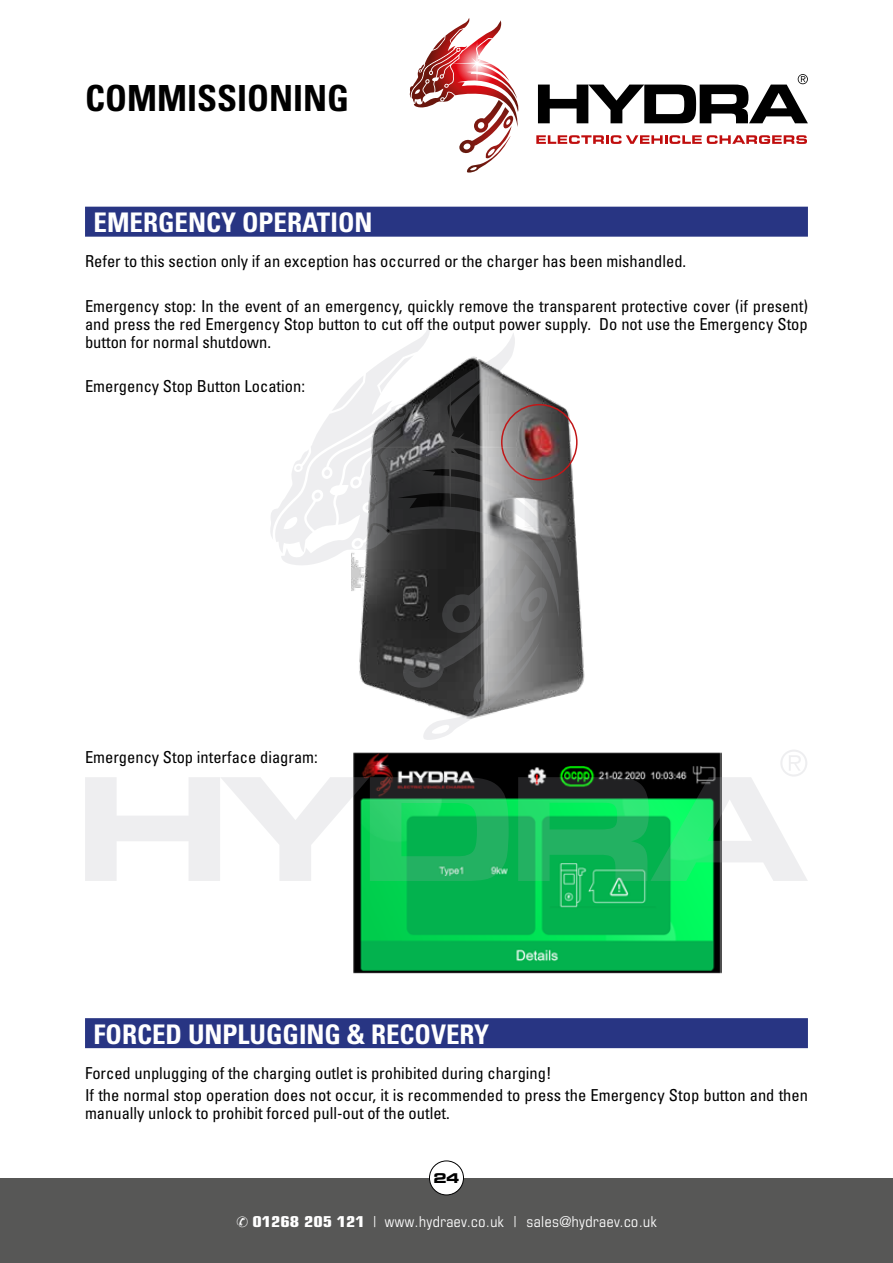
<style>
.page{position:relative;width:893px;height:1263px;background:#fff}
.page>*{position:absolute;margin:0;border:0;box-sizing:border-box;transform-origin:0 0}
.t1{font:700 condensed 36px "Univers LT Std";color:#000}
.t2{font:700 condensed 27px "Univers LT Std";color:#fff}
.t3{font:condensed 16.5px/18px "Univers LT Std";color:#000;text-align:justify}
.t4{font:condensed 15px "Eurostile LT Std";letter-spacing:.03em;color:#fff}
.t5{font:13.5px "Eurostile LT Std Bold Ex 2";color:#000}
.s1{font-weight:700}
</style>
<div class="page">
<div style="left:0;top:1178px;width:893px;height:85px;background:#575756"></div>
<div style="left:429px;top:1161px;width:34px;height:34px;background:#fff;border-radius:50%"></div>
<div style="left:429px;top:1160px;width:35px;height:35px;border:1px solid #000;border-radius:50%"></div>
<svg style="left:410px;top:18px;width:109px;height:155px"></svg>
<svg style="left:536px;top:135px;width:271px;height:9px"></svg>
<svg style="left:538px;top:74px;width:270px;height:49px"></svg>
<div style="left:85px;top:207px;width:723px;height:30px;background:#283583"></div>
<div style="left:85px;top:1018px;width:723px;height:30px;background:#283583"></div>
<img style="left:352px;top:354px;width:233px;height:345px">
<div style="left:501px;top:404px;width:77px;height:76px;border:2px solid #c11718;border-radius:50%"></div>
<img style="left:353px;top:752px;width:369px;height:221px">
<svg style="left:270px;top:327px;width:214px;height:239px"></svg>
<svg style="left:402px;top:545px;width:146px;height:195px;background:#787879"></svg>
<svg style="left:372px;top:385px;width:148px;height:126px;background:#676667"></svg>
<svg style="left:85px;top:777px;width:424px;height:104px"></svg>
<svg style="left:518px;top:750px;width:290px;height:131px"></svg>
<h1 class="t1" style="left:85px;top:76px;width:266px">COMMISSIONING</h1>
<h2 class="t2" style="left:94px;top:206px;width:280px">EMERGENCY OPERATION</h2>
<p class="t3" style="left:85px;top:252px;width:603px">Refer to this section only if an exception has occurred or the charger has been mishandled.</p>
<p class="t3" style="left:85px;top:297px;width:724px">Emergency stop: In the event of an emergency, quickly remove the transparent protective cover (if present) and press the red Emergency Stop button to cut off the output power supply. Do not use the Emergency Stop button for normal shutdown.</p>
<p class="t3" style="left:85px;top:377px;width:221px">Emergency Stop Button Location:</p>
<p class="t3" style="left:85px;top:748px;width:234px">Emergency Stop interface diagram:</p>
<h2 class="t2" style="left:94px;top:1017px;width:397px">FORCED UNPLUGGING &amp; RECOVERY</h2>
<p class="t3" style="left:85px;top:1061px;width:724px;line-height:22.2px">Forced unplugging of the charging outlet is prohibited during charging!<br>If the normal stop operation does not occur, it is recommended to press the Emergency Stop button and then</p>
<p class="t3" style="left:85px;top:1104px;width:366px">manually unlock to prohibit forced pull-out of the outlet.</p>
<p class="t5" style="left:433px;top:1169px;width:28px">24</p>
<p class="t4" style="left:236px;top:1212px;width:422px">✆ <span class="s1">01268 205 121</span> | www.hydraev.co.uk | sales@hydraev.co.uk</p>
</div>
